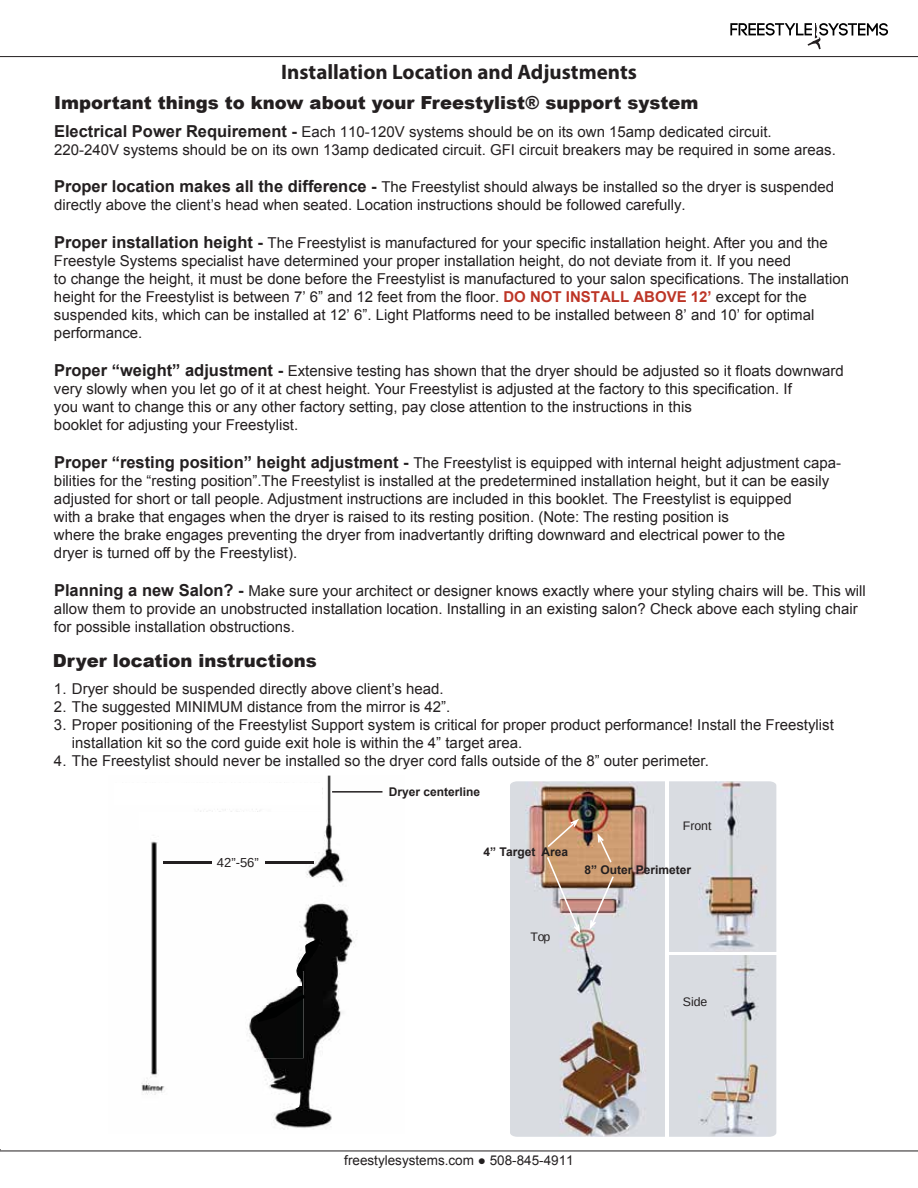
<style>
.page{position:relative;width:918px;height:1188px;background:#fff}
.page>*{position:absolute;margin:0;border:0;box-sizing:border-box;transform-origin:0 0}
.t1{font:700 21px "Myriad Pro";color:#231f20}
.t2{font:900 18px "Arial";color:#231f20}
.t3{font:15px/18px "Arial";color:#231f20}
.t4{font:13.5px "Arial";color:#231f20}
.t5{font:13.05px "Arimo";color:#231f20}
.t6{font:12.3px "Arimo";color:#231f20}
.t7{font:700 12px "Arial";color:#231f20}
.s1{font-weight:700;font-size:16.5px}
.s2{font-weight:700;color:#bd3526}
</style>
<div class="page">
<img style="left:141px;top:776px;width:242px;height:354px">
<img style="left:251px;top:971px;width:53px;height:87px">
<img style="left:292px;top:972px;width:10px;height:14px">
<svg style="left:256px;top:995px;width:49px;height:27px"></svg>
<svg style="left:296px;top:936px;width:28px;height:45px"></svg>
<svg style="left:292px;top:1091px;width:8px;height:17px"></svg>
<hr style="left:163px;top:862px;width:49px;height:2px;background:#231f20">
<hr style="left:265px;top:862px;width:48px;height:2px;background:#231f20">
<div style="left:114px;top:783px;width:207px;height:21px;background:#fff"></div>
<div style="left:139px;top:812px;width:187px;height:18px;background:#fff"></div>
<img style="left:510px;top:781px;width:266px;height:356px">
<hr style="left:665px;top:781px;width:3px;height:356px;background:#fff">
<hr style="left:667px;top:953px;width:109px;height:2px;background:#fff">
<svg style="left:547px;top:857px;width:33px;height:77px;background:#c9b2a4"></svg>
<svg style="left:597px;top:833px;width:15px;height:29px"></svg>
<svg style="left:548px;top:819px;width:31px;height:28px"></svg>
<svg style="left:590px;top:876px;width:24px;height:53px"></svg>
<hr style="left:332px;top:791px;width:50px;height:2px;background:#231f20">
<hr style="left:0;top:56px;width:918px;height:1px;background:#231f20">
<hr style="left:0;top:1151px;width:918px;height:1px;background:#231f20">
<svg style="left:730px;top:23px;width:158px;height:26px"></svg>
<p class="t1" style="left:281px;top:58px;width:357px">Installation Location and Adjustments</p>
<p class="t2" style="left:54px;top:90px;width:646px">Important things to know about your Freestylist® support system</p>
<p class="t3" style="left:54px;top:122px;width:783px"><span class="s1">Electrical Power Requirement -</span> Each 110-120V systems should be on its own 15amp dedicated circuit.<br>220-240V systems should be on its own 13amp dedicated circuit. GFI circuit breakers may be required in some areas.</p>
<p class="t3" style="left:54px;top:178px;width:782px"><span class="s1">Proper location makes all the difference -</span> The Freestylist should always be installed so the dryer is suspended directly above the client’s head when seated. Location instructions should be followed carefully.</p>
<p class="t3" style="left:54px;top:234px;width:797px"><span class="s1">Proper installation height -</span> The Freestylist is manufactured for your specific installation height. After you and the Freestyle Systems specialist have determined your proper installation height, do not deviate from it. If you need<br>to change the height, it must be done before the Freestylist is manufactured to your salon specifications. The installation height for the Freestylist is between 7’ 6” and 12 feet from the floor. <span class="s2">DO NOT INSTALL ABOVE 12’</span> except for the suspended kits, which can be installed at 12’ 6”. Light Platforms need to be installed between 8’ and 10’ for optimal performance.</p>
<p class="t3" style="left:54px;top:362px;width:791px"><span class="s1">Proper “weight” adjustment -</span> Extensive testing has shown that the dryer should be adjusted so it floats downward very slowly when you let go of it at chest height. Your Freestylist is adjusted at the factory to this specification. If<br>you want to change this or any other factory setting, pay close attention to the instructions in this<br>booklet for adjusting your Freestylist.</p>
<p class="t3" style="left:54px;top:454px;width:789px"><span class="s1">Proper “resting position” height adjustment -</span> The Freestylist is equipped with internal height adjustment capa&shy;bilities for the “resting position”.The Freestylist is installed at the predetermined installation height, but it can be easily adjusted for short or tall people. Adjustment instructions are included in this booklet. The Freestylist is equipped<br>with a brake that engages when the dryer is raised to its resting position. (Note: The resting position is<br>where the brake engages preventing the dryer from inadvertantly drifting downward and electrical power to the<br>dryer is turned off by the Freestylist).</p>
<p class="t3" style="left:54px;top:581px;width:813px"><span class="s1">Planning a new Salon? -</span> Make sure your architect or designer knows exactly where your styling chairs will be. This will allow them to provide an unobstructed installation location. Installing in an existing salon? Check above each styling chair for possible installation obstructions.</p>
<p class="t2" style="left:53px;top:647px;width:266px">Dryer location instructions</p>
<p class="t3" style="left:54px;top:680px;width:391px">1. Dryer should be suspended directly above client’s head.</p>
<p class="t3" style="left:54px;top:698px;width:398px">2. The suggested MINIMUM distance from the mirror is 42”.</p>
<p class="t3" style="left:72px;top:716px;width:763px;text-indent:-18px">3. Proper positioning of the Freestylist Support system is critical for proper product performance! Install the Freestylist installation kit so the cord guide exit hole is within the 4” target area.</p>
<p class="t3" style="left:54px;top:752px;width:656px">4. The Freestylist should never be installed so the dryer cord falls outside of the 8” outer perimeter.</p>
<p class="t5" style="left:217px;top:856px;width:43px">42”-56”</p>
<p class="t7" style="left:389px;top:784px;width:93px">Dryer centerline</p>
<p class="t7" style="left:484px;top:843px;width:86px">4” Target Area</p>
<p class="t6" style="left:683px;top:819px;width:30px">Front</p>
<p class="t7" style="left:585px;top:862px;width:108px">8” Outer Perimeter</p>
<p class="t6" style="left:530px;top:930px;width:21px">Top</p>
<p class="t6" style="left:683px;top:995px;width:26px">Side</p>
<p class="t4" style="left:344px;top:1152px;width:231px">freestylesystems.com ● 508-845-4911</p>
</div>
